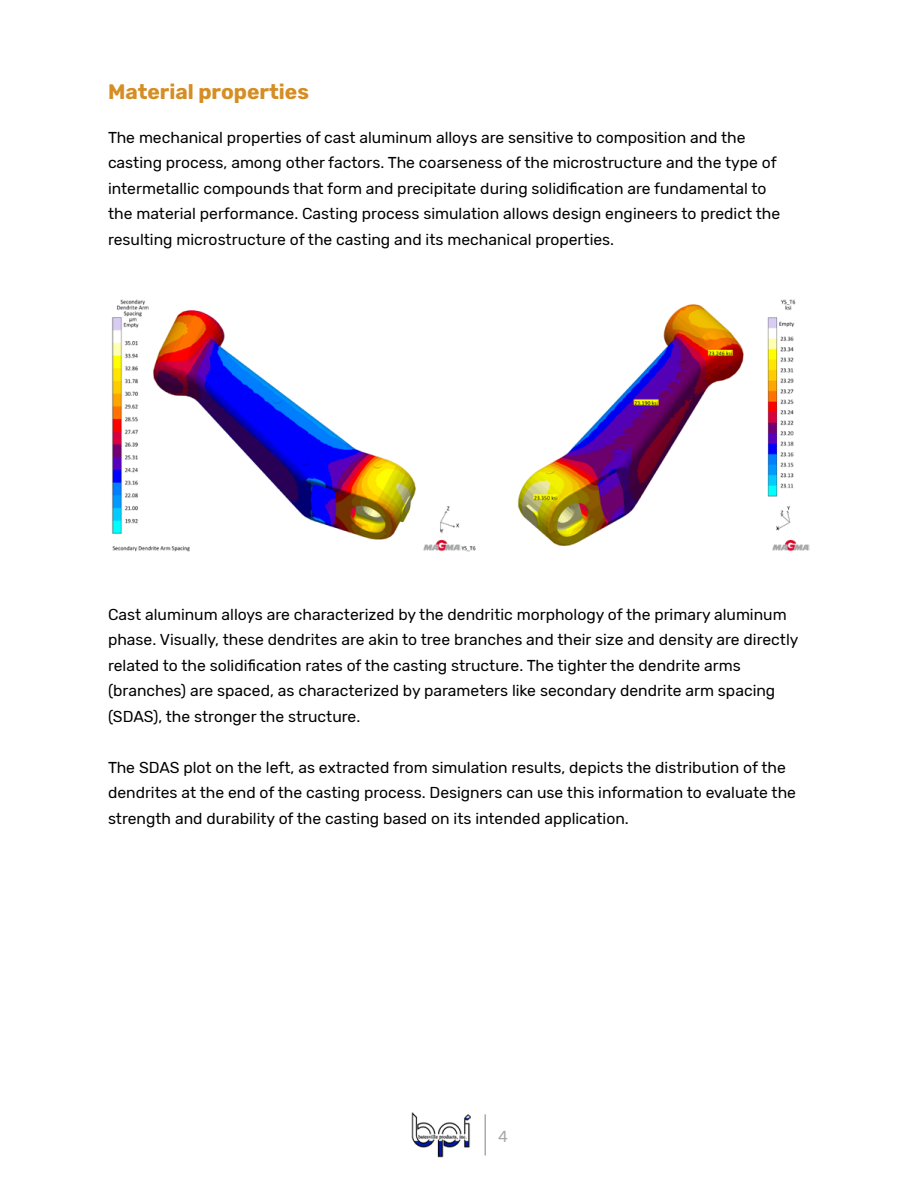
<style>
.page{position:relative;width:918px;height:1188px;background:#fff}
.page>*{position:absolute;margin:0;border:0;box-sizing:border-box;transform-origin:0 0}
.t1{font:700 21px "Rubik";color:#d58d24}
.t2{font:15.9px "Rubik";color:#6c6a73}
.t3{font:15.75px/25.5px "Rubik";color:#000}
</style>
<div class="page">
<img style="left:411px;top:1113px;width:60px;height:44px">
<hr style="left:485px;top:1114px;width:1px;height:41px;background:#696c77">
<img style="left:112px;top:299px;width:698px;height:253px">
<h1 class="t1" style="left:108px;top:80px;width:203px">Material properties</h1>
<p class="t3" style="left:108px;top:125px;width:674px">The mechanical properties of cast aluminum alloys are sensitive to composition and the casting process, among other factors. The coarseness of the microstructure and the type of intermetallic compounds that form and precipitate during solidification are fundamental to the material performance. Casting process simulation allows design engineers to predict the resulting microstructure of the casting and its mechanical properties.</p>
<p class="t3" style="left:108px;top:602px;width:692px">Cast aluminum alloys are characterized by the dendritic morphology of the primary aluminum phase. Visually, these dendrites are akin to tree branches and their size and density are directly related to the solidification rates of the casting structure. The tighter the dendrite arms (branches) are spaced, as characterized by parameters like secondary dendrite arm spacing (SDAS), the stronger the structure.</p>
<p class="t3" style="left:108px;top:755px;width:690px">The SDAS plot on the left, as extracted from simulation results, depicts the distribution of the dendrites at the end of the casting process. Designers can use this information to evaluate the strength and durability of the casting based on its intended application.</p>
<p class="t2" style="left:498px;top:1127px;width:11px">4</p>
</div>
